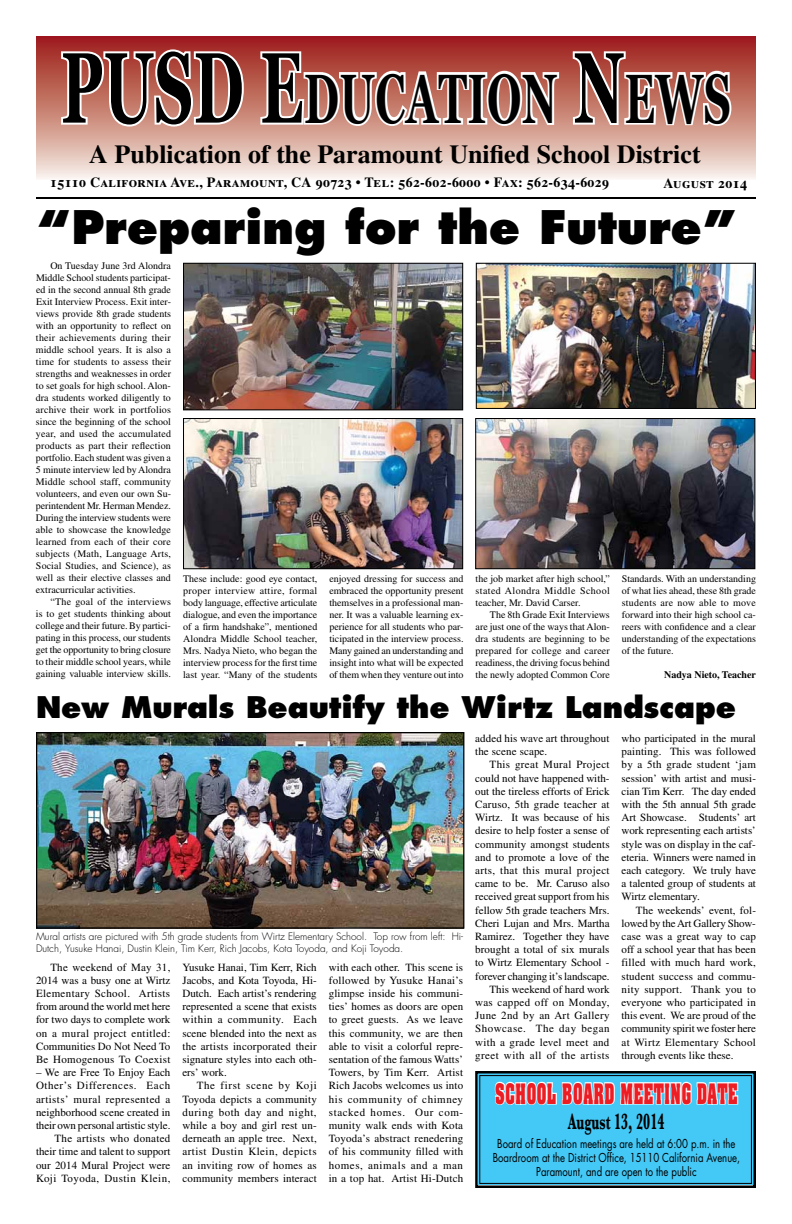
<style>
.page{position:relative;width:792px;height:1224px;background:#fff}
.page>*{position:absolute;margin:0;border:0;box-sizing:border-box;transform-origin:0 0}
.t1{font:700 70px "Georgia";letter-spacing:.015em;color:#000;scale:.6 1}
.t2{font:800 45px "Futura Std";color:#000}
.t3{font:800 29px "Futura Std";color:#000}
.t4{font:700 26px "Times LT Std";color:#000}
.t5{font:700 24px "Aachen Std";letter-spacing:.05em;color:#ed1d24;scale:.56 1}
.t6{font:700 23px "Baskerville MT Std";color:#000;scale:.57 1}
.t7{font:700 14px "Times LT Std";letter-spacing:.02em;color:#000}
.t8{font:12px/14.4px "Futura Std";color:#000;text-align:center;scale:.8 1}
.t9{font:11px/13.2px "Times LT Std";letter-spacing:.005em;color:#000;text-align:justify}
.t10{font:10px/12px "Times LT Std";color:#000;text-align:justify}
.t11{font:300 10px/12px "Futura Std";color:#000}
.t12{font:700 10px "Times LT Std";color:#000}
.s1{font-size:100px}
</style>
<div class="page">
<svg style="left:36px;top:36px;width:720px;height:143px"></svg>
<hr style="left:36px;top:197px;width:720px;height:2px;background:#000">
<svg style="left:59px;top:47px;width:187px;height:82px"></svg>
<svg style="left:258px;top:49px;width:303px;height:80px"></svg>
<svg style="left:571px;top:49px;width:163px;height:82px"></svg>
<svg style="left:475px;top:1071px;width:281px;height:117px"></svg>
<img style="left:185px;top:265px;width:276px;height:143px">
<div style="left:183px;top:263px;width:280px;height:147px;border:1px solid #000"></div>
<img style="left:185px;top:420px;width:276px;height:147px">
<div style="left:183px;top:418px;width:280px;height:151px;border:1px solid #000"></div>
<img style="left:477px;top:420px;width:276px;height:147px">
<div style="left:475px;top:418px;width:280px;height:151px;border:1px solid #000"></div>
<img style="left:478px;top:265px;width:276px;height:142px">
<div style="left:476px;top:263px;width:280px;height:146px;border:1px solid #000"></div>
<img style="left:38px;top:734px;width:424px;height:193px">
<div style="left:36px;top:732px;width:428px;height:197px;border:1px solid #000"></div>
<h1 class="t1" style="left:61px;top:53px;width:1113px"><span class="s1">PUSD E</span>DUCATION <span class="s1">N</span>EWS</h1>
<h3 class="t4" style="left:89px;top:138px;width:613px">A Publication of the Paramount Unified School District</h3>
<p class="t7" style="left:50px;top:174px;width:561px">15110 California Ave., Paramount, CA 90723 • Tel: 562-602-6000 • Fax: 562-634-6029</p>
<p class="t7" style="left:664px;top:175px;width:85px">August 2014</p>
<h2 class="t2" style="left:36px;top:199px;width:703px">“Preparing for the Future”</h2>
<p class="t10" style="left:36px;top:260px;width:137px;text-indent:14px">On Tuesday June 3rd Alondra Middle School students participat&shy;ed in the second annual 8th grade Exit Interview Process. Exit inter&shy;views provide 8th grade students with an opportunity to reflect on their achievements during their middle school years. It is also a time for students to assess their strengths and weaknesses in order to set goals for high school. Alon&shy;dra students worked diligently to archive their work in portfolios since the beginning of the school year, and used the accumulated products as part their reflection portfolio. Each student was given a 5 minute interview led by Alondra Middle school staff, community volunteers, and even our own Su&shy;perintendent Mr. Herman Mendez.<br>During the interview students were able to showcase the knowledge learned from each of their core subjects (Math, Language Arts, Social Studies, and Science), as well as their elective classes and extracurricular activities.</p>
<p class="t10" style="left:36px;top:596px;width:137px;text-indent:14px">“The goal of the interviews is to get students thinking about college and their future. By partici&shy;pating in this process, our students get the opportunity to bring closure to their middle school years, while gaining valuable interview skills.</p>
<p class="t10" style="left:183px;top:573px;width:136px">These include: good eye contact, proper interview attire, formal body language, effective articulate dialogue, and even the importance of a firm handshake”, mentioned Alondra Middle School teacher, Mrs. Nadya Nieto, who began the interview process for the first time last year. “Many of the students</p>
<p class="t10" style="left:329px;top:573px;width:136px">enjoyed dressing for success and embraced the opportunity present themselves in a professional man&shy;ner. It was a valuable learning ex&shy;perience for all students who par&shy;ticipated in the interview process.<br>Many gained an understanding and insight into what will be expected of them when they venture out into</p>
<p class="t10" style="left:476px;top:573px;width:136px">the job market after high school,” stated Alondra Middle School teacher, Mr. David Carser.</p>
<p class="t10" style="left:622px;top:573px;width:136px">Standards. With an understanding of what lies ahead, these 8th grade students are now able to move forward into their high school ca&shy;reers with confidence and a clear understanding of the expectations of the future.</p>
<p class="t12" style="left:664px;top:669px;width:93px">Nadya Nieto, Teacher</p>
<p class="t10" style="left:476px;top:609px;width:136px;text-indent:14px">The 8th Grade Exit Interviews are just one of the ways that Alon&shy;dra students are beginning to be prepared for college and career readiness, the driving focus behind the newly adopted Common Core</p>
<h3 class="t3" style="left:36px;top:689px;width:702px">New Murals Beautify the Wirtz Landscape</h3>
<p class="t11" style="left:36px;top:931px;width:429px">Mural artists are pictured with 5th grade students from Wirtz Elementary School. Top row from left: Hi-<br>Dutch, Yusuke Hanai, Dustin Klein, Tim Kerr, Rich Jacobs, Kota Toyoda, and Koji Toyoda.</p>
<p class="t9" style="left:36px;top:960px;width:136px;text-indent:14px">The weekend of May 31, 2014 was a busy one at Wirtz Elementary School. Artists from around the world met here for two days to complete work on a mural project entitled:<br>Communities Do Not Need To Be Homogenous To Coexist</p>
<p class="t9" style="left:36px;top:1066px;width:136px;text-align:right">– We are Free To Enjoy Each<br>Other’s Differences. Each artists’ mural represented a neighborhood scene created in their own personal artistic style.<br>The artists who donated their time and talent to support our 2014 Mural Project were<br>Koji Toyoda, Dustin Klein,</p>
<p class="t9" style="left:182px;top:960px;width:136px">Yusuke Hanai, Tim Kerr, Rich Jacobs, and Kota Toyoda, Hi-Dutch. Each artist’s rendering represented a scene that exists within a community. Each scene blended into the next as the artists incorporated their signature styles into each oth&shy;ers’ work.</p>
<p class="t9" style="left:182px;top:1079px;width:136px;text-indent:14px">The first scene by Koji Toyoda depicts a community during both day and night, while a boy and girl rest un&shy;derneath an apple tree. Next, artist Dustin Klein, depicts an inviting row of homes as community members interact</p>
<p class="t9" style="left:329px;top:960px;width:136px">with each other. This scene is followed by Yusuke Hanai’s glimpse inside his communi&shy;ties’ homes as doors are open to greet guests. As we leave this community, we are then able to visit a colorful repre&shy;sentation of the famous Watts’ Towers, by Tim Kerr. Artist Rich Jacobs welcomes us into his community of chimney stacked homes. Our com&shy;munity walk ends with Kota Toyoda’s abstract renedering of his community filled with homes, animals and a man in a top hat. Artist Hi-Dutch</p>
<p class="t9" style="left:475px;top:732px;width:136px">added his wave art throughout the scene scape.</p>
<p class="t9" style="left:475px;top:758px;width:136px;text-align:right">This great Mural Project could not have happened with&shy;out the tireless efforts of Erick<br>Caruso, 5th grade teacher at<br>Wirtz. It was because of his desire to help foster a sense of community amongst students and to promote a love of the arts, that this mural project came to be. Mr. Caruso also received great support from his fellow 5th grade teachers Mrs.<br>Cheri Lujan and Mrs. Martha<br>Ramirez. Together they have brought a total of six murals to Wirtz Elementary School - forever changing it’s landscape.<br>This weekend of hard work was capped off on Monday,<br>June 2nd by an Art Gallery<br>Showcase. The day began with a grade level meet and greet with all of the artists</p>
<p class="t9" style="left:622px;top:732px;width:136px">who participated in the mural painting. This was followed by a 5th grade student ‘jam session’ with artist and musi&shy;cian Tim Kerr. The day ended with the 5th annual 5th grade Art Showcase. Students’ art work representing each artists’ style was on display in the caf&shy;eteria. Winners were named in each category. We truly have a talented group of students at Wirtz elementary.</p>
<p class="t9" style="left:622px;top:903px;width:136px;text-indent:14px">The weekends’ event, fol&shy;lowed by the Art Gallery Show&shy;case was a great way to cap off a school year that has been filled with much hard work, student success and commu&shy;nity support. Thank you to everyone who participated in this event. We are proud of the community spirit we foster here at Wirtz Elementary School through events like these.</p>
<h3 class="t5" style="left:495px;top:1076px;width:434px">SCHOOL BOARD MEETING DATE</h3>
<h3 class="t6" style="left:568px;top:1108px;width:171px">August 13, 2014</h3>
<p class="t8" style="left:493px;top:1136px;width:311px">Board of Education meetings are held at 6:00 p.m. in the<br>Boardroom at the District Office, 15110 California Avenue,<br>Paramount, and are open to the public</p>
</div>
